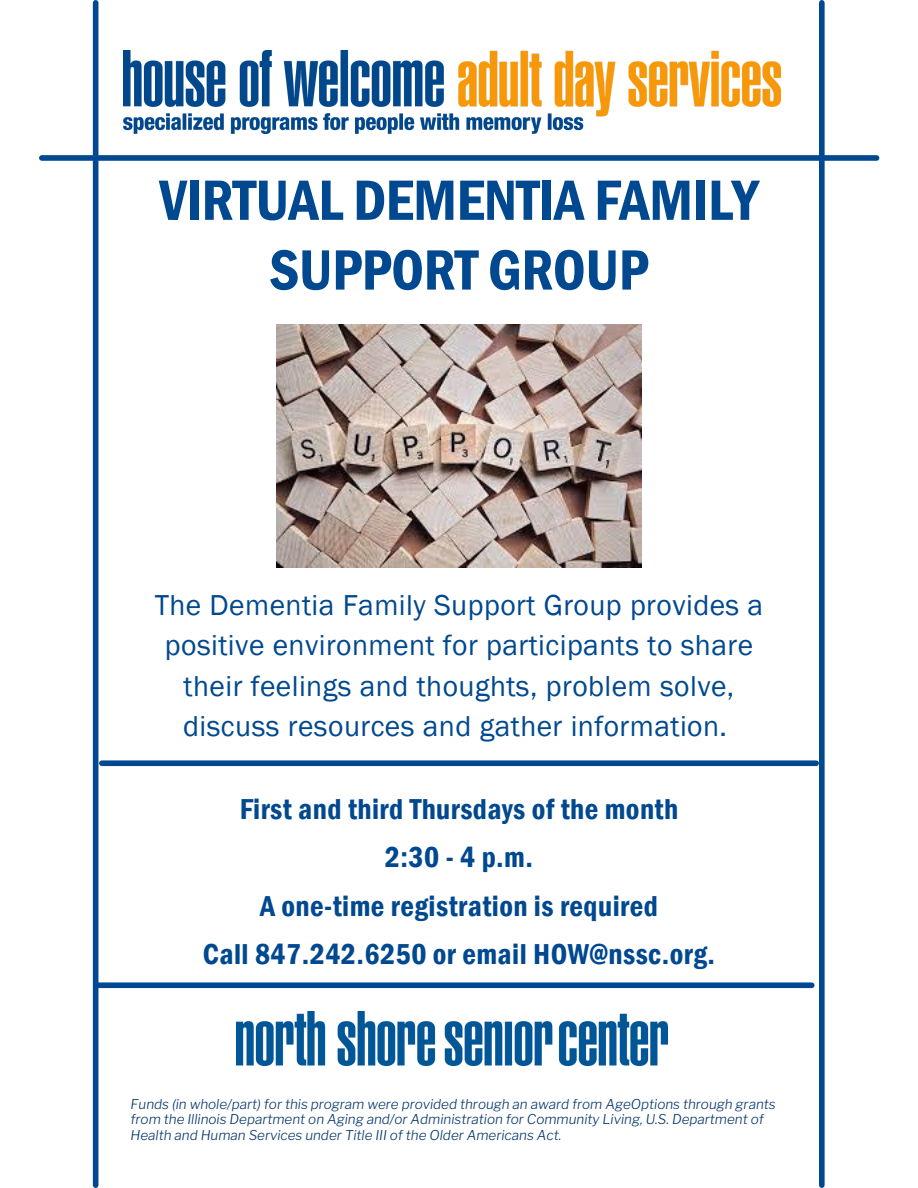
<style>
.page{position:relative;width:918px;height:1188px;background:#fff}
.page>*{position:absolute;margin:0;border:0;box-sizing:border-box;transform-origin:0 0}
.t1{font:600 condensed 58.8px/69.8px "Franklin Gothic";letter-spacing:-.01em;color:#00488f;text-align:center}
.t2{font:29.7px/40.5px "Franklin Gothic";letter-spacing:.015em;color:#00488f;text-align:center}
.t3{font:600 condensed 29.7px "Franklin Gothic";letter-spacing:.015em;color:#00488f}
.t4{font:italic 300 13.5px/15.8px "Libre Franklin";color:#02346d}
</style>
<div class="page">
<div style="left:93px;top:3px;width:5px;height:1182px;background:#00488f"></div>
<div style="left:819px;top:3px;width:6px;height:1182px;background:#00488f"></div>
<div style="left:42px;top:155px;width:835px;height:6px;background:#00488f"></div>
<div style="left:102px;top:760px;width:714px;height:6px;background:#00488f"></div>
<img style="left:124px;top:50px;width:657px;height:84px">
<div style="left:97px;top:982px;width:715px;height:6px;background:#00488f"></div>
<img style="left:237px;top:1012px;width:431px;height:54px">
<img style="left:276px;top:324px;width:366px;height:243px">
<p class="t1" style="left:160px;top:164px;width:600px">VIRTUAL DEMENTIA FAMILY<br>SUPPORT GROUP</p>
<p class="t2" style="left:155px;top:584px;width:610px">The Dementia Family Support Group provides a positive environment for participants to share their feelings and thoughts, problem solve, discuss resources and gather information.</p>
<p class="t3" style="left:240px;top:792px;width:440px">First and third Thursdays of the month</p>
<p class="t3" style="left:385px;top:840px;width:150px">2:30 - 4 p.m.</p>
<p class="t3" style="left:260px;top:888px;width:399px">A one-time registration is required</p>
<p class="t3" style="left:203px;top:937px;width:514px">Call 847.242.6250 or email HOW@nssc.org.</p>
<p class="t4" style="left:131px;top:1096px;width:647px">Funds (in whole/part) for this program were provided through an award from AgeOptions through grants from the Illinois Department on Aging and/or Administration for Community Living, U.S. Department of<br>Health and Human Services under Title III of the Older Americans Act.</p>
</div>
